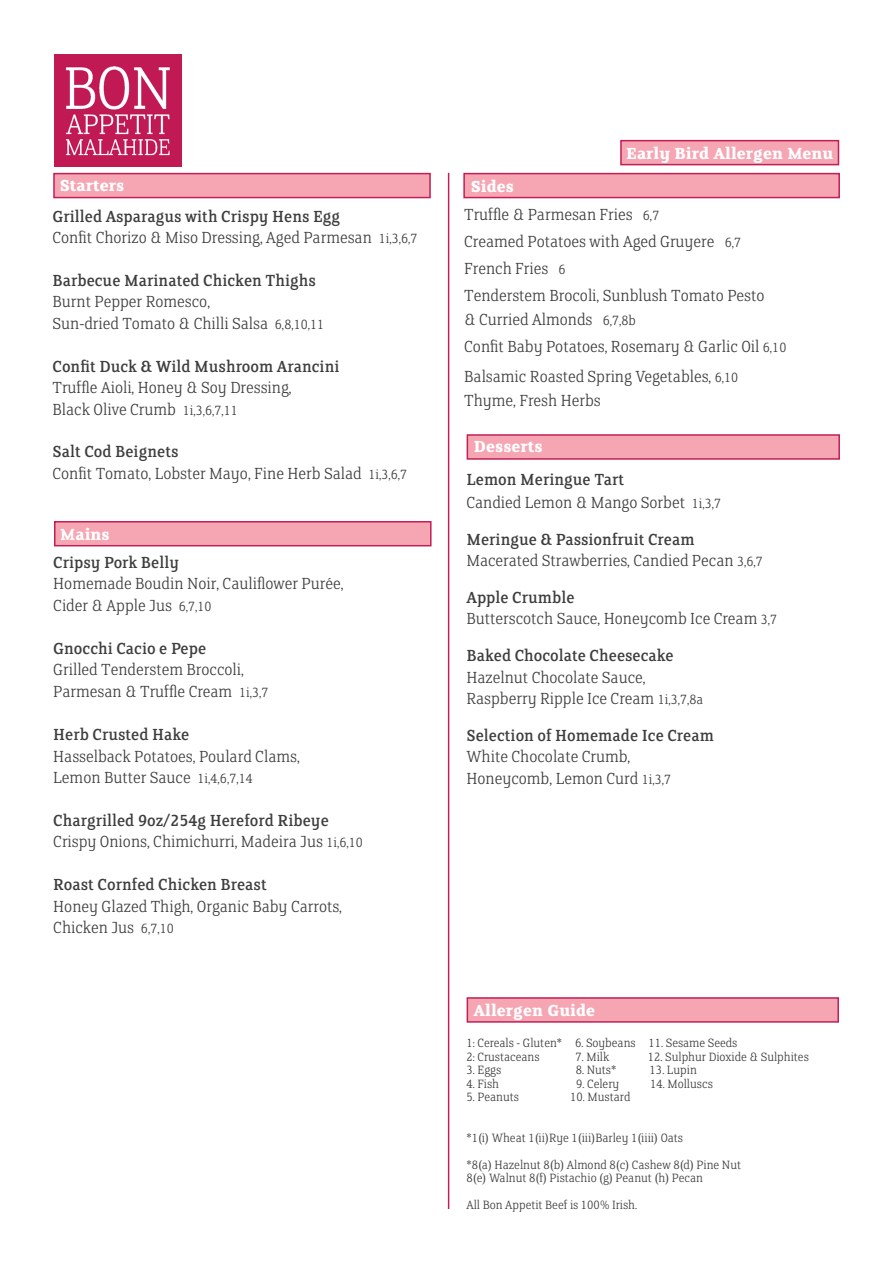
<style>
.page{position:relative;width:893px;height:1263px;background:#fff}
.page>*{position:absolute;margin:0;border:0;box-sizing:border-box;transform-origin:0 0}
.t1{font:300 18px "FS Clerkenwell";color:#3e3e3f}
.t2{font:18px "FS Clerkenwell";color:#3e3e3f}
.t3{font:700 18px "FS Clerkenwell";color:#fff}
.t4{font:300 13.5px "FS Clerkenwell";color:#3e3e3f}
.s1{font-size:15px}
</style>
<div class="page">
<img style="left:54px;top:54px;width:127px;height:112px">
<div style="left:467px;top:997px;width:372px;height:26px;background:#f6a5b3;border:2px solid #c21f56"></div>
<div style="left:463px;top:173px;width:377px;height:25px;background:#f6a5b3;border:2px solid #c21f56"></div>
<div style="left:620px;top:140px;width:219px;height:25px;background:#f6a5b3;border:2px solid #c21f56"></div>
<hr style="left:448px;top:173px;width:1px;height:1036px;background:#c21f56">
<div style="left:53px;top:173px;width:378px;height:25px;background:#f6a5b3;border:2px solid #c21f56"></div>
<div style="left:54px;top:521px;width:378px;height:25px;background:#f6a5b3;border:2px solid #c21f56"></div>
<div style="left:467px;top:434px;width:373px;height:26px;background:#f6a5b3;border:2px solid #c21f56"></div>
<p class="t3" style="left:60px;top:177px;width:66px">Starters</p>
<p class="t2" style="left:52px;top:208px;width:289px">Grilled Asparagus with Crispy Hens Egg</p>
<p class="t1" style="left:52px;top:229px;width:366px">Confit Chorizo &amp; Miso Dressing, Aged Parmesan <span class="s1">1i,3,6,7</span></p>
<p class="t2" style="left:52px;top:272px;width:265px">Barbecue Marinated Chicken Thighs</p>
<p class="t1" style="left:52px;top:294px;width:159px">Burnt Pepper Romesco,</p>
<p class="t1" style="left:52px;top:315px;width:273px">Sun-dried Tomato &amp; Chilli Salsa <span class="s1">6,8,10,11</span></p>
<p class="t2" style="left:52px;top:358px;width:289px">Confit Duck &amp; Wild Mushroom Arancini</p>
<p class="t1" style="left:52px;top:379px;width:241px">Truffle Aioli, Honey &amp; Soy Dressing,</p>
<p class="t1" style="left:52px;top:401px;width:187px">Black Olive Crumb <span class="s1">1i,3,6,7,11</span></p>
<p class="t2" style="left:52px;top:443px;width:128px">Salt Cod Beignets</p>
<p class="t1" style="left:52px;top:465px;width:356px">Confit Tomato, Lobster Mayo, Fine Herb Salad <span class="s1">1i,3,6,7</span></p>
<p class="t3" style="left:60px;top:526px;width:51px">Mains</p>
<p class="t2" style="left:53px;top:554px;width:127px">Cripsy Pork Belly</p>
<p class="t1" style="left:53px;top:575px;width:292px">Homemade Boudin Noir, Cauliflower Purée,</p>
<p class="t1" style="left:53px;top:597px;width:160px">Cider &amp; Apple Jus <span class="s1">6,7,10</span></p>
<p class="t2" style="left:53px;top:639px;width:154px">Gnocchi Cacio e Pepe</p>
<p class="t1" style="left:53px;top:661px;width:192px">Grilled Tenderstem Broccoli,</p>
<p class="t1" style="left:53px;top:683px;width:217px">Parmesan &amp; Truffle Cream <span class="s1">1i,3,7</span></p>
<p class="t2" style="left:53px;top:726px;width:138px">Herb Crusted Hake</p>
<p class="t1" style="left:53px;top:748px;width:248px">Hasselback Potatoes, Poulard Clams,</p>
<p class="t1" style="left:53px;top:769px;width:201px">Lemon Butter Sauce <span class="s1">1i,4,6,7,14</span></p>
<p class="t2" style="left:53px;top:812px;width:277px">Chargrilled 9oz/254g Hereford Ribeye</p>
<p class="t1" style="left:53px;top:833px;width:311px">Crispy Onions, Chimichurri, Madeira Jus <span class="s1">1i,6,10</span></p>
<p class="t2" style="left:53px;top:876px;width:215px">Roast Cornfed Chicken Breast</p>
<p class="t1" style="left:53px;top:898px;width:290px">Honey Glazed Thigh, Organic Baby Carrots,</p>
<p class="t1" style="left:53px;top:919px;width:122px">Chicken Jus <span class="s1">6,7,10</span></p>
<p class="t3" style="left:471px;top:177px;width:45px">Sides</p>
<p class="t3" style="left:626px;top:144px;width:209px">Early Bird Allergen Menu</p>
<p class="t1" style="left:464px;top:206px;width:197px">Truffle &amp; Parmesan Fries <span class="s1">6,7</span></p>
<p class="t1" style="left:464px;top:233px;width:278px">Creamed Potatoes with Aged Gruyere <span class="s1">6,7</span></p>
<p class="t1" style="left:464px;top:260px;width:103px">French Fries <span class="s1">6</span></p>
<p class="t1" style="left:464px;top:287px;width:302px">Tenderstem Brocoli, Sunblush Tomato Pesto</p>
<p class="t1" style="left:464px;top:311px;width:173px">&amp; Curried Almonds <span class="s1">6,7,8b</span></p>
<p class="t1" style="left:464px;top:338px;width:324px">Confit Baby Potatoes, Rosemary &amp; Garlic Oil <span class="s1">6,10</span></p>
<p class="t1" style="left:464px;top:368px;width:276px">Balsamic Roasted Spring Vegetables, <span class="s1">6,10</span></p>
<p class="t1" style="left:464px;top:392px;width:138px">Thyme, Fresh Herbs</p>
<p class="t3" style="left:474px;top:438px;width:70px">Desserts</p>
<p class="t2" style="left:466px;top:471px;width:159px">Lemon Meringue Tart</p>
<p class="t1" style="left:466px;top:494px;width:256px">Candied Lemon &amp; Mango Sorbet <span class="s1">1i,3,7</span></p>
<p class="t2" style="left:466px;top:531px;width:230px">Meringue &amp; Passionfruit Cream</p>
<p class="t1" style="left:466px;top:552px;width:298px">Macerated Strawberries, Candied Pecan <span class="s1">3,6,7</span></p>
<p class="t2" style="left:466px;top:589px;width:110px">Apple Crumble</p>
<p class="t1" style="left:466px;top:611px;width:312px">Butterscotch Sauce, Honeycomb Ice Cream <span class="s1">3,7</span></p>
<p class="t2" style="left:466px;top:647px;width:209px">Baked Chocolate Cheesecake</p>
<p class="t1" style="left:466px;top:669px;width:181px">Hazelnut Chocolate Sauce,</p>
<p class="t1" style="left:466px;top:690px;width:238px">Raspberry Ripple Ice Cream <span class="s1">1i,3,7,8a</span></p>
<p class="t2" style="left:466px;top:727px;width:249px">Selection of Homemade Ice Cream</p>
<p class="t1" style="left:466px;top:749px;width:165px">White Chocolate Crumb,</p>
<p class="t1" style="left:466px;top:770px;width:206px">Honeycomb, Lemon Curd <span class="s1">1i,3,7</span></p>
<p class="t3" style="left:473px;top:1002px;width:123px">Allergen Guide</p>
<p class="t4" style="left:466px;top:1037px;width:273px">1: Cereals - Gluten* 6. Soybeans 11. Sesame Seeds</p>
<p class="t4" style="left:466px;top:1050px;width:75px">2: Crustaceans</p>
<p class="t4" style="left:575px;top:1050px;width:35px">7. Milk</p>
<p class="t4" style="left:648px;top:1050px;width:162px">12. Sulphur Dioxide &amp; Sulphites</p>
<p class="t4" style="left:466px;top:1064px;width:36px">3. Eggs</p>
<p class="t4" style="left:576px;top:1064px;width:42px">8. Nuts*</p>
<p class="t4" style="left:650px;top:1064px;width:49px">13. Lupin</p>
<p class="t4" style="left:466px;top:1077px;width:34px">4. Fish</p>
<p class="t4" style="left:576px;top:1077px;width:45px">9. Celery</p>
<p class="t4" style="left:650px;top:1077px;width:64px">14. Molluscs</p>
<p class="t4" style="left:466px;top:1091px;width:54px">5. Peanuts</p>
<p class="t4" style="left:570px;top:1091px;width:62px">10. Mustard</p>
<p class="t4" style="left:466px;top:1131px;width:218px">*1(i) Wheat 1(ii)Rye 1(iii)Barley 1(iiii) Oats</p>
<p class="t4" style="left:466px;top:1158px;width:276px">*8(a) Hazelnut 8(b) Almond 8(c) Cashew 8(d) Pine Nut</p>
<p class="t4" style="left:466px;top:1172px;width:238px">8(e) Walnut 8(f) Pistachio (g) Peanut (h) Pecan</p>
<p class="t4" style="left:466px;top:1199px;width:172px">All Bon Appetit Beef is 100% Irish.</p>
</div>
